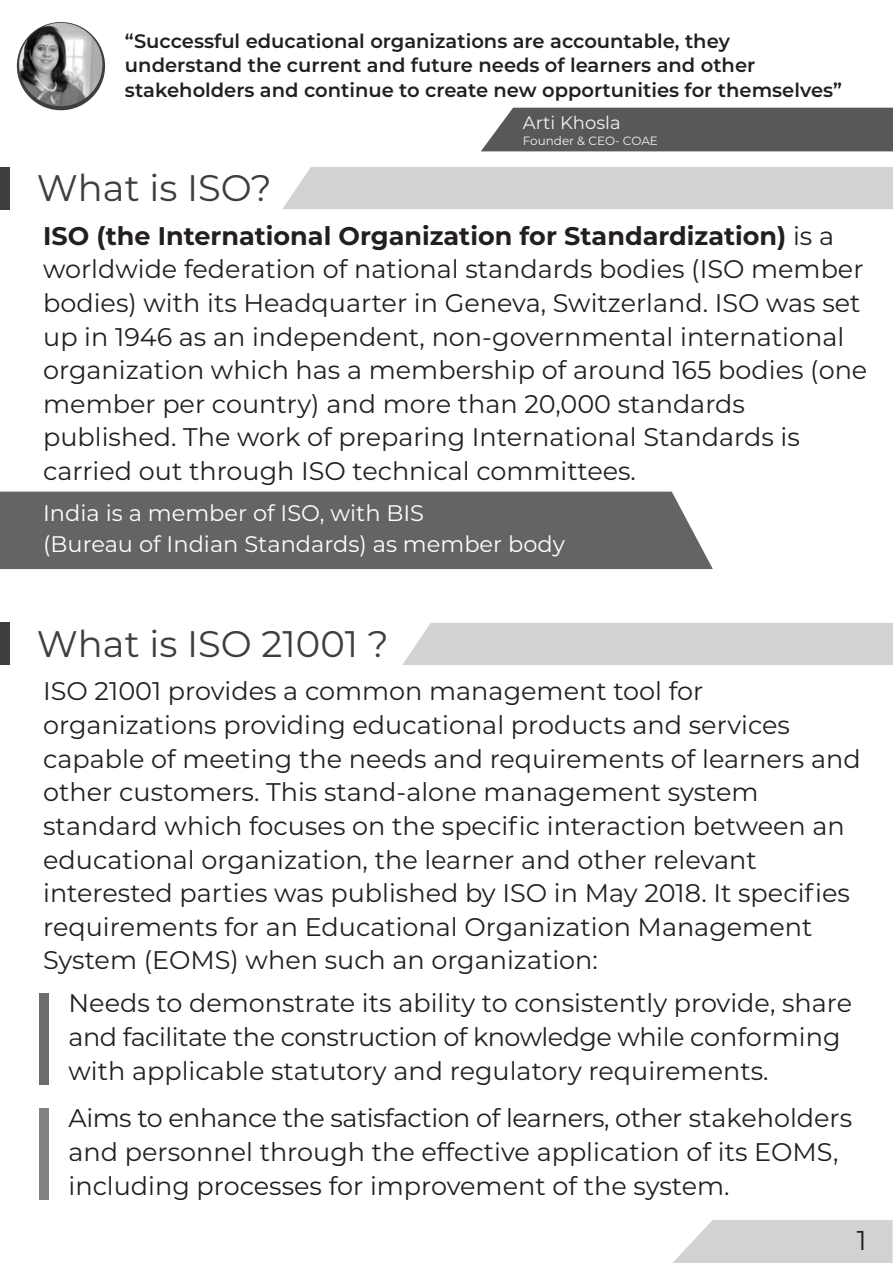
<style>
.page{position:relative;width:893px;height:1263px;background:#fff}
.page>*{position:absolute;margin:0;border:0;box-sizing:border-box;transform-origin:0 0}
.t1{font:36.9px "Montserrat";color:#3e3e3f}
.t2{font:27.15px "Montserrat";color:#231f20}
.t3{font:25.5px/33.6px "Montserrat";color:#231f20}
.t4{font:22.5px/31px "Montserrat";color:#fff}
.t5{font:600 19.5px/24.6px "Montserrat";color:#231f20}
.t6{font:18px "Montserrat";color:#f2f3f4}
.t7{font:12px "Montserrat";color:#f2f3f4}
.s1{font-weight:700}
</style>
<div class="page">
<div style="left:481px;top:108px;width:412px;height:43px;background:#57585a"></div>
<div style="left:282px;top:167px;width:611px;height:42px;background:#d1d2d4"></div>
<svg style="left:673px;top:1220px;width:220px;height:43px;background:#d5d6d7"></svg>
<div style="left:1px;top:167px;width:9px;height:42px;background:#3e3e3f"></div>
<div style="left:0;top:492px;width:713px;height:77px;background:#646465"></div>
<div style="left:402px;top:623px;width:491px;height:42px;background:#d1d2d4"></div>
<div style="left:1px;top:623px;width:9px;height:42px;background:#3e3e3f"></div>
<div style="left:40px;top:993px;width:9px;height:92px;background:#6c6d70"></div>
<div style="left:40px;top:1108px;width:9px;height:92px;background:#808285"></div>
<svg style="left:17px;top:22px;width:88px;height:88px"></svg>
<img style="left:19px;top:23px;width:83px;height:83px;border-radius:42px">
<p class="t5" style="left:125px;top:28px;width:719px">“Successful educational organizations are accountable, they understand the current and future needs of learners and other stakeholders and continue to create new opportunities for themselves”</p>
<p class="t6" style="left:523px;top:110px;width:99px">Arti Khosla</p>
<p class="t7" style="left:523px;top:132px;width:137px">Founder &amp; CEO- COAE</p>
<h1 class="t1" style="left:37px;top:162px;width:236px">What is ISO?</h1>
<p class="t3" style="left:43px;top:218px;width:826px"><span class="s1">ISO (the International Organization for Standardization)</span> is a worldwide federation of national standards bodies (ISO member bodies) with its Headquarter in Geneva, Switzerland. ISO was set up in 1946 as an independent, non-governmental international organization which has a membership of around 165 bodies (one member per country) and more than 20,000 standards published. The work of preparing International Standards is carried out through ISO technical committees.</p>
<p class="t4" style="left:43px;top:496px;width:523px">India is a member of ISO, with BIS<br>(Bureau of Indian Standards) as member body</p>
<h1 class="t1" style="left:37px;top:618px;width:353px">What is ISO 21001 ?</h1>
<p class="t3" style="left:43px;top:674px;width:819px">ISO 21001 provides a common management tool for organizations providing educational products and services capable of meeting the needs and requirements of learners and other customers. This stand-alone management system standard which focuses on the specific interaction between an educational organization, the learner and other relevant interested parties was published by ISO in May 2018. It specifies requirements for an Educational Organization Management System (EOMS) when such an organization:</p>
<p class="t3" style="left:69px;top:985px;width:785px">Needs to demonstrate its ability to consistently provide, share and facilitate the construction of knowledge while conforming with applicable statutory and regulatory requirements.</p>
<p class="t3" style="left:69px;top:1100px;width:785px">Aims to enhance the satisfaction of learners, other stakeholders and personnel through the effective application of its EOMS, including processes for improvement of the system.</p>
<p class="t2" style="left:857px;top:1222px;width:11px">1</p>
</div>
